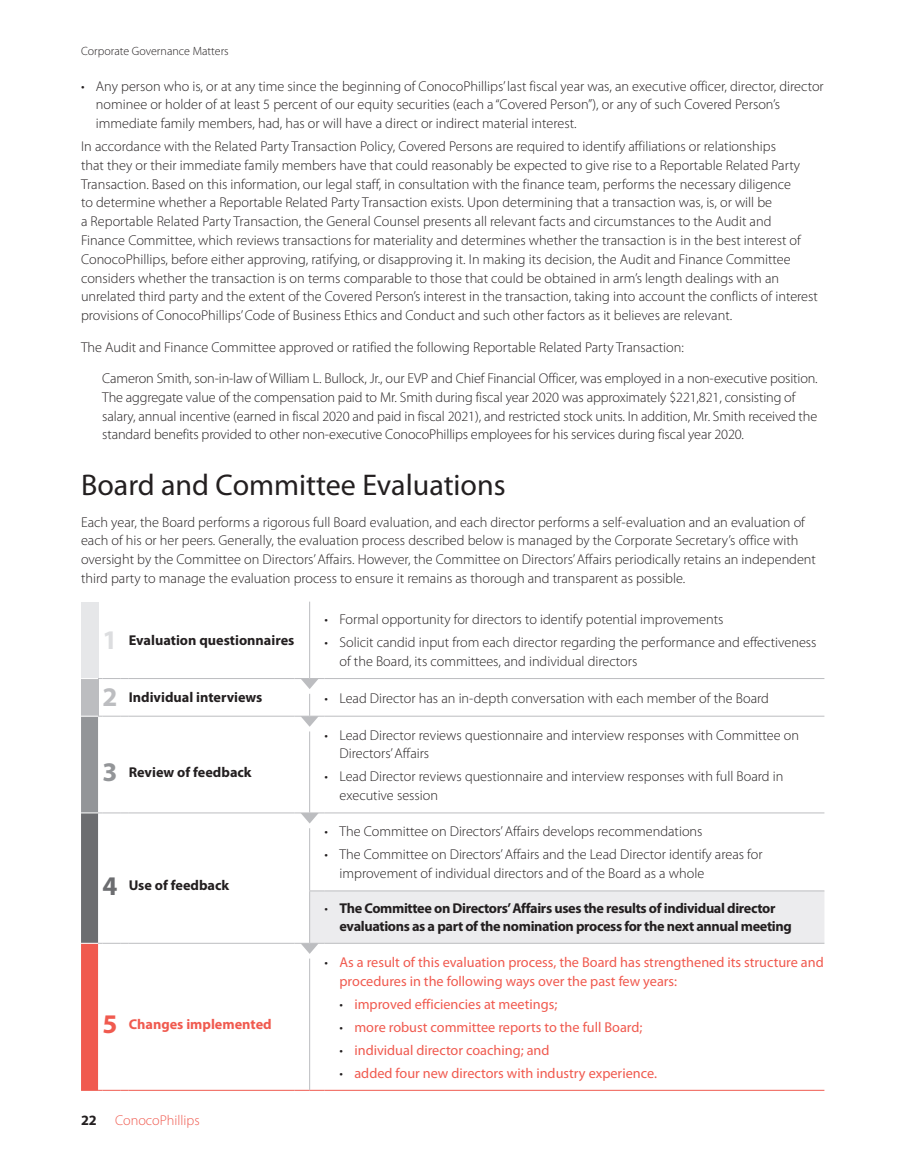
<style>
.page{position:relative;width:905px;height:1175px;background:#fff}
.page>*{position:absolute;margin:0;border:0;box-sizing:border-box;transform-origin:0 0}
.t1{font:30px "Myriad Pro";color:#231f20}
.t2{font:300 14.25px/18.8px "Myriad Pro";color:#231f20}
.t3{font:14.25px/18.8px "Myriad Pro";color:#f05a4f}
.t4{font:700 14.25px/18.8px "Myriad Pro";letter-spacing:-.025em;color:#231f20}
.t5{font:700 14.25px "Myriad Pro";color:#231f20}
.t6{font:700 14.25px "Myriad Pro";color:#f05a4f}
.t7{font:300 14.25px "Myriad Pro";color:#f05a4f}
.t8{font:300 12px "Myriad Pro";color:#231f20}
.s1{font-size:27px;color:#dcdddf}
.s2{font-size:27px;color:#bcbdc0}
.s3{font-size:27px;color:#939598}
.s4{font-size:27px;color:#6c6d70}
.s5{font-size:27px}
.s6{font-weight:300}
.s7{font-weight:300;color:#231f20}
</style>
<div class="page">
<div style="left:81px;top:601px;width:17px;height:77px;background:#e6e7e9"></div>
<div style="left:81px;top:678px;width:17px;height:38px;background:#bcbdc0"></div>
<hr style="left:324px;top:1089px;width:500px;height:1px;background:#f05a4f">
<hr style="left:129px;top:1089px;width:165px;height:1px;background:#f05a4f">
<svg style="left:294px;top:1089px;width:30px;height:1px"></svg>
<hr style="left:129px;top:812px;width:165px;height:1px;background:#bcbdc0">
<hr style="left:129px;top:943px;width:165px;height:1px;background:#bcbdc0">
<hr style="left:309px;top:601px;width:1px;height:77px;background:#bcbdc0">
<hr style="left:309px;top:731px;width:1px;height:81px;background:#bcbdc0">
<hr style="left:309px;top:828px;width:1px;height:62px;background:#bcbdc0">
<hr style="left:309px;top:958px;width:1px;height:131px;background:#bcbdc0">
<hr style="left:129px;top:678px;width:165px;height:1px;background:#bcbdc0">
<hr style="left:129px;top:716px;width:165px;height:1px;background:#bcbdc0">
<svg style="left:81px;top:678px;width:48px;height:1px"></svg>
<svg style="left:81px;top:716px;width:48px;height:374px"></svg>
<hr style="left:324px;top:678px;width:500px;height:1px;background:#bcbdc0">
<hr style="left:324px;top:716px;width:500px;height:1px;background:#bcbdc0">
<hr style="left:324px;top:812px;width:500px;height:1px;background:#bcbdc0">
<svg style="left:294px;top:678px;width:30px;height:48px"></svg>
<svg style="left:294px;top:812px;width:30px;height:11px"></svg>
<svg style="left:294px;top:890px;width:530px;height:63px"></svg>
<p class="t8" style="left:81px;top:44px;width:149px">Corporate Governance Matters</p>
<p class="t2" style="left:96px;top:76px;width:729px;text-indent:-15px">• Any person who is, or at any time since the beginning of ConocoPhillips’ last fiscal year was, an executive officer, director, director nominee or holder of at least 5 percent of our equity securities (each a “Covered Person”), or any of such Covered Person’s immediate family members, had, has or will have a direct or indirect material interest.</p>
<p class="t2" style="left:81px;top:137px;width:738px">In accordance with the Related Party Transaction Policy, Covered Persons are required to identify affiliations or relationships<br>that they or their immediate family members have that could reasonably be expected to give rise to a Reportable Related Party Transaction. Based on this information, our legal staff, in consultation with the finance team, performs the necessary diligence<br>to determine whether a Reportable Related Party Transaction exists. Upon determining that a transaction was, is, or will be<br>a Reportable Related Party Transaction, the General Counsel presents all relevant facts and circumstances to the Audit and Finance Committee, which reviews transactions for materiality and determines whether the transaction is in the best interest of ConocoPhillips, before either approving, ratifying, or disapproving it. In making its decision, the Audit and Finance Committee considers whether the transaction is on terms comparable to those that could be obtained in arm’s length dealings with an unrelated third party and the extent of the Covered Person’s interest in the transaction, taking into account the conflicts of interest provisions of ConocoPhillips’ Code of Business Ethics and Conduct and such other factors as it believes are relevant.</p>
<p class="t2" style="left:81px;top:337px;width:604px">The Audit and Finance Committee approved or ratified the following Reportable Related Party Transaction:</p>
<p class="t2" style="left:102px;top:369px;width:717px">Cameron Smith, son-in-law of William L. Bullock, Jr., our EVP and Chief Financial Officer, was employed in a non-executive position.<br>The aggregate value of the compensation paid to Mr. Smith during fiscal year 2020 was approximately $221,821, consisting of salary, annual incentive (earned in fiscal 2020 and paid in fiscal 2021), and restricted stock units. In addition, Mr. Smith received the standard benefits provided to other non-executive ConocoPhillips employees for his services during fiscal year 2020.</p>
<h1 class="t1" style="left:81px;top:466px;width:426px">Board and Committee Evaluations</h1>
<p class="t2" style="left:81px;top:512px;width:736px">Each year, the Board performs a rigorous full Board evaluation, and each director performs a self-evaluation and an evaluation of each of his or her peers. Generally, the evaluation process described below is managed by the Corporate Secretary’s office with oversight by the Committee on Directors’ Affairs. However, the Committee on Directors’ Affairs periodically retains an independent third party to manage the evaluation process to ensure it remains as thorough and transparent as possible.</p>
<p class="t5" style="left:103px;top:630px;width:193px"><span class="s1">1</span> Evaluation questionnaires</p>
<p class="t2" style="left:324px;top:609px;width:400px">• Formal opportunity for directors to identify potential improvements</p>
<p class="t2" style="left:339px;top:632px;width:478px;text-indent:-15px">• Solicit candid input from each director regarding the performance and effectiveness of the Board, its committees, and individual directors</p>
<p class="t5" style="left:103px;top:687px;width:161px"><span class="s2">2</span> Individual interviews</p>
<p class="t2" style="left:324px;top:688px;width:446px">• Lead Director has an in-depth conversation with each member of the Board</p>
<p class="t2" style="left:339px;top:725px;width:461px;text-indent:-15px">• Lead Director reviews questionnaire and interview responses with Committee on<br>Directors’ Affairs</p>
<p class="t2" style="left:339px;top:767px;width:445px;text-indent:-15px">• Lead Director reviews questionnaire and interview responses with full Board in executive session</p>
<p class="t5" style="left:103px;top:762px;width:151px"><span class="s3">3</span> Review of feedback</p>
<p class="t5" style="left:103px;top:876px;width:128px"><span class="s4">4</span> Use of feedback</p>
<p class="t6" style="left:103px;top:1015px;width:171px"><span class="s5">5</span> Changes implemented</p>
<p class="t4" style="left:81px;top:1110px;width:17px">22</p>
<p class="t7" style="left:115px;top:1111px;width:86px">ConocoPhillips</p>
<p class="t2" style="left:324px;top:822px;width:379px">• The Committee on Directors’ Affairs develops recommendations</p>
<p class="t2" style="left:339px;top:845px;width:424px;text-indent:-15px">• The Committee on Directors’ Affairs and the Lead Director identify areas for improvement of individual directors and of the Board as a whole</p>
<p class="t4" style="left:339px;top:898px;width:454px;text-indent:-15px"><span class="s6">•</span> The Committee on Directors’ Affairs uses the results of individual director evaluations as a part of the nomination process for the next annual meeting</p>
<p class="t3" style="left:339px;top:952px;width:485px;text-indent:-15px"><span class="s7">•</span> As a result of this evaluation process, the Board has strengthened its structure and procedures in the following ways over the past few years:</p>
<p class="t3" style="left:339px;top:994px;width:219px"><span class="s7">•</span> improved efficiencies at meetings;</p>
<p class="t3" style="left:339px;top:1017px;width:304px"><span class="s7">•</span> more robust committee reports to the full Board;</p>
<p class="t3" style="left:339px;top:1040px;width:211px"><span class="s7">•</span> individual director coaching; and</p>
<p class="t3" style="left:339px;top:1063px;width:319px"><span class="s7">•</span> added four new directors with industry experience.</p>
</div>
